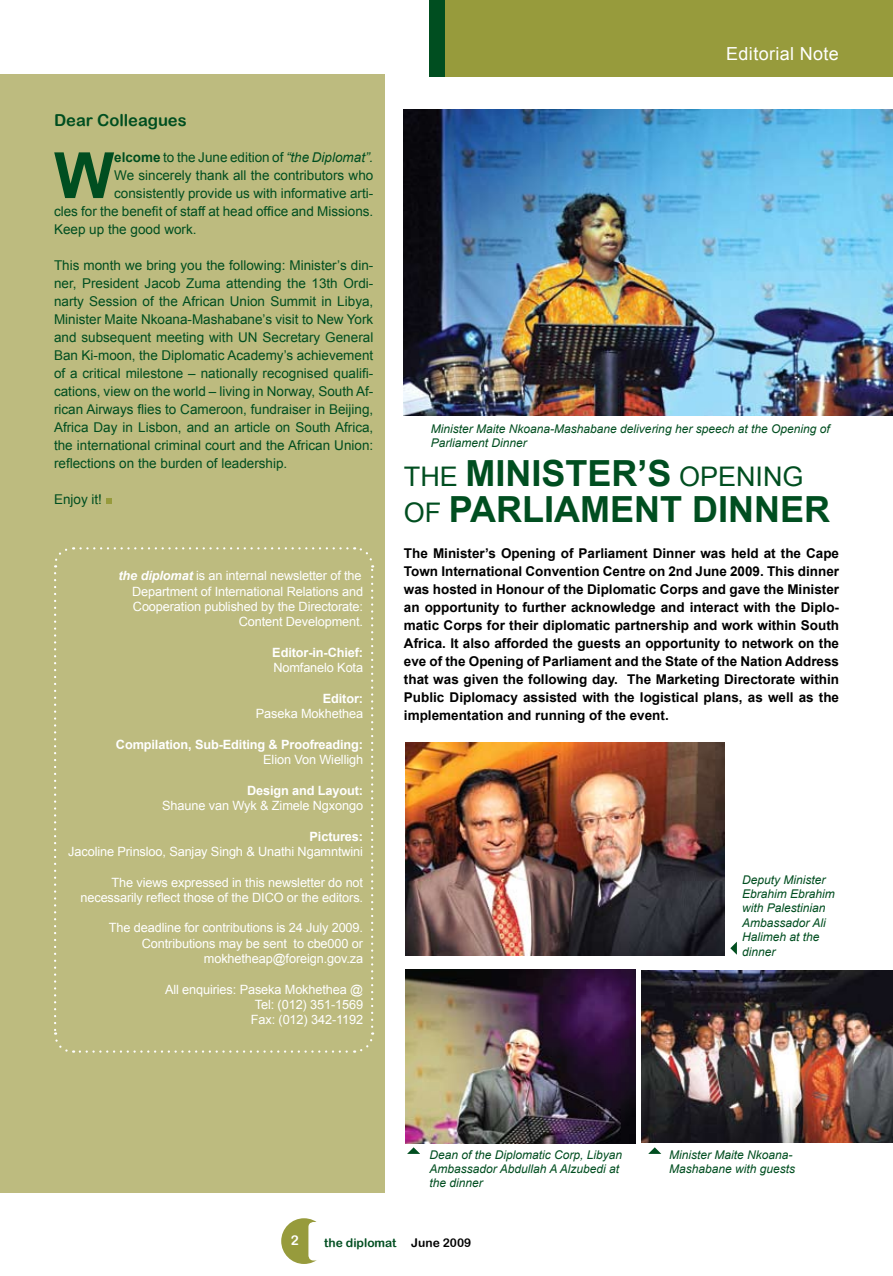
<style>
.page{position:relative;width:893px;height:1276px;background:#fff}
.page>*{position:absolute;margin:0;border:0;box-sizing:border-box;transform-origin:0 0}
.t1{font:700 63.75px "Arial";color:#004e20}
.t2{font:700 36px "Arial";color:#004e20}
.t3{font:27px "Arial";color:#004e20}
.t4{font:700 18px "Arial";color:#fff}
.t5{font:18px "Arial";letter-spacing:.02em;color:#fff}
.t6{font:16.5px "Arial Rounded MT Bold";color:#004e20}
.t7{font:13.5px/18px "Arial";color:#004e20;text-align:justify}
.t8{font:700 13.5px/18px "Arial";color:#000;text-align:justify}
.t9{font:13.5px "Arial Rounded MT Bold";color:#fff}
.t10{font:12.75px/15.3px "Arial";letter-spacing:-.01em;color:#fff;text-align:right}
.t11{font:700 12.75px "Arial";letter-spacing:-.01em;color:#fff}
.t12{font:italic 12px/14.4px "Arial";color:#004e20}
.t13{font:12px "Arial Rounded MT Bold";color:#004e20}
.t14{font:12px "Arial Rounded MT Bold";color:#000}
.s1{font-weight:700}
.s2{font-style:italic}
.s3{font-weight:700;font-style:italic}
.s4{font-weight:700;font-size:36px}
.s5{font-weight:400;font-size:27px}
</style>
<div class="page">
<div style="left:281px;top:1218px;width:46px;height:46px;background:#979b3c;border-radius:50%"></div>
<div style="left:309px;top:1222px;width:304px;height:37px;background:#fff;border-radius:4px"></div>
<div style="left:308px;top:1222px;width:306px;height:38px;border:2px solid #fff;border-radius:4px"></div>
<div style="left:0;top:74px;width:384px;height:1119px;background:#bdbb7f"></div>
<svg style="left:106px;top:498px;width:5px;height:6px"></svg>
<svg style="left:54px;top:573px;width:20px;height:480px"></svg>
<svg style="left:80px;top:1032px;width:294px;height:21px"></svg>
<svg style="left:354px;top:547px;width:20px;height:479px"></svg>
<svg style="left:54px;top:547px;width:293px;height:20px"></svg>
<div style="left:429px;top:0;width:410px;height:77px;background:#004e20"></div>
<div style="left:445px;top:0;width:448px;height:77px;background:#979b3c"></div>
<img style="left:405px;top:743px;width:320px;height:212px">
<img style="left:404px;top:109px;width:488px;height:306px">
<img style="left:641px;top:970px;width:252px;height:173px">
<img style="left:405px;top:969px;width:230px;height:174px">
<svg style="left:730px;top:941px;width:7px;height:13px"></svg>
<svg style="left:407px;top:1147px;width:13px;height:7px"></svg>
<svg style="left:648px;top:1147px;width:13px;height:7px"></svg>
<p class="t6" style="left:54px;top:110px;width:134px">Dear Colleagues</p>
<h1 class="t1" style="left:54px;top:134px;width:62px">W</h1>
<p class="t7" style="left:114px;top:148px;width:261px"><span class="s1">elcome</span> to the June edition of <span class="s2">“the Diplomat”.</span></p>
<p class="t7" style="left:114px;top:166px;width:261px">We sincerely thank all the contributors who</p>
<p class="t7" style="left:114px;top:184px;width:261px">consistently provide us with informative arti-</p>
<p class="t7" style="left:54px;top:202px;width:321px">cles for the benefit of staff at head office and Missions.</p>
<p class="t7" style="left:54px;top:220px;width:144px">Keep up the good work.</p>
<p class="t7" style="left:54px;top:256px;width:321px">This month we bring you the following: Minister’s din&shy;ner, President Jacob Zuma attending the 13th Ordi&shy;narty Session of the African Union Summit in Libya, Minister Maite Nkoana-Mashabane’s visit to New York and subsequent meeting with UN Secretary General Ban Ki-moon, the Diplomatic Academy’s achievement of a critical milestone – nationally recognised qualifi&shy;cations, view on the world – living in Norway, South Af&shy;rican Airways flies to Cameroon, fundraiser in Beijing, Africa Day in Lisbon, and an article on South Africa, the international criminal court and the African Union: reflections on the burden of leadership.</p>
<p class="t7" style="left:54px;top:490px;width:50px">Enjoy it!</p>
<p class="t10" style="left:119px;top:568px;width:246px"><span class="s3">the diplomat</span> is an internal newsletter of the Department of International Relations and Cooperation published by the Directorate:<br>Content Development.</p>
<p class="t11" style="left:272px;top:644px;width:92px">Editor-in-Chief:</p>
<p class="t10" style="left:273px;top:660px;width:91px">Nomfanelo Kota</p>
<p class="t11" style="left:323px;top:690px;width:42px">Editor:</p>
<p class="t10" style="left:256px;top:706px;width:109px">Paseka Mokhethea</p>
<p class="t11" style="left:116px;top:736px;width:249px">Compilation, Sub-Editing &amp; Proofreading:</p>
<p class="t10" style="left:263px;top:752px;width:101px">Elion Von Wielligh</p>
<p class="t11" style="left:247px;top:782px;width:118px">Design and Layout:</p>
<p class="t10" style="left:162px;top:798px;width:202px">Shaune van Wyk &amp; Zimele Ngxongo</p>
<p class="t11" style="left:310px;top:828px;width:55px">Pictures:</p>
<p class="t10" style="left:68px;top:844px;width:296px">Jacoline Prinsloo, Sanjay Singh &amp; Unathi Ngamntwini</p>
<p class="t10" style="left:80px;top:874px;width:284px">The views expressed in this newsletter do not necessarily reflect those of the DICO or the editors.</p>
<p class="t10" style="left:109px;top:920px;width:256px">The deadline for contributions is 24 July 2009.<br>Contributions may be sent to cbe000 or mokhetheap@foreign.gov.za</p>
<p class="t10" style="left:165px;top:981px;width:200px">All enquiries: Paseka Mokhethea @<br>Tel: (012) 351-1569<br>Fax: (012) 342-1192</p>
<h3 class="t4" style="left:645px;top:42px;width:196px">International Relations</h3>
<h3 class="t5" style="left:726px;top:42px;width:114px">Editorial Note</h3>
<p class="t12" style="left:431px;top:421px;width:400px">Minister Maite Nkoana-Mashabane delivering her speech at the Opening of<br>Parliament Dinner</p>
<h3 class="t3" style="left:404px;top:459px;width:401px">THE <span class="s4">MINISTER’S</span> OPENING</h3>
<h2 class="t2" style="left:404px;top:486px;width:428px"><span class="s5">OF</span> PARLIAMENT DINNER</h2>
<p class="t8" style="left:404px;top:545px;width:437px">The Minister’s Opening of Parliament Dinner was held at the Cape Town International Convention Centre on 2nd June 2009. This dinner was hosted in Honour of the Diplomatic Corps and gave the Minister an opportunity to further acknowledge and interact with the Diplo&shy;matic Corps for their diplomatic partnership and work within South Africa. It also afforded the guests an opportunity to network on the eve of the Opening of Parliament and the State of the Nation Address that was given the following day. The Marketing Directorate within Public Diplomacy assisted with the logistical plans, as well as the implementation and running of the event.</p>
<p class="t12" style="left:742px;top:872px;width:94px">Deputy Minister<br>Ebrahim Ebrahim with Palestinian<br>Ambassador Ali<br>Halimeh at the dinner</p>
<p class="t12" style="left:429px;top:1147px;width:194px">Dean of the Diplomatic Corp, Libyan<br>Ambassador Abdullah A Alzubedi at the dinner</p>
<p class="t12" style="left:669px;top:1147px;width:128px">Minister Maite Nkoana-<br>Mashabane with guests</p>
<p class="t9" style="left:291px;top:1232px;width:10px">2</p>
<p class="t13" style="left:324px;top:1235px;width:74px">the diplomat</p>
<p class="t14" style="left:411px;top:1235px;width:62px">June 2009</p>
</div>
